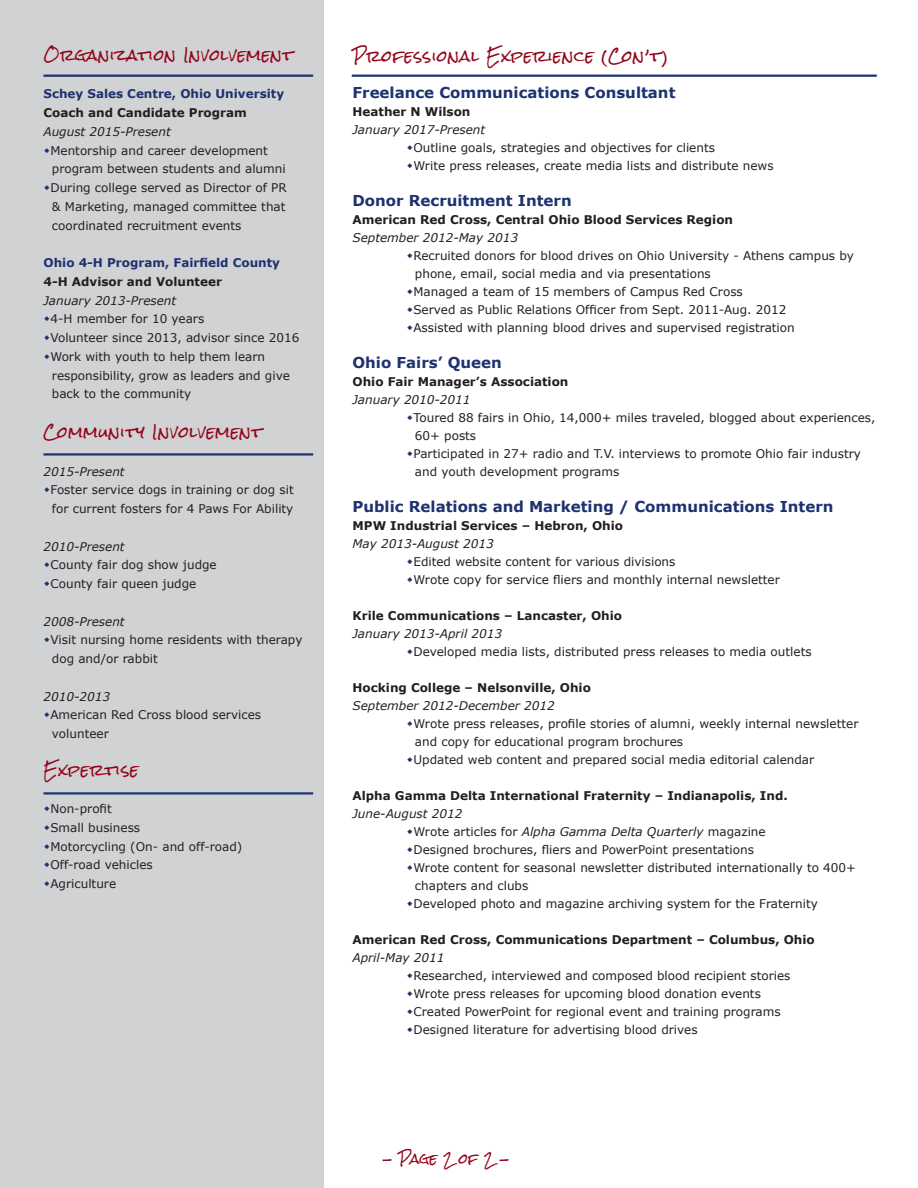
<style>
.page{position:relative;width:918px;height:1188px;background:#fff}
.page>*{position:absolute;margin:0;border:0;box-sizing:border-box;transform-origin:0 0}
.t1{font:700 15px "Verdana";color:#1d326f}
.t2{font:15px "Rock Salt";letter-spacing:.04em;color:#930419}
.t3{font:13.5px "Rock Salt";color:#930419}
.t4{font:12px "Verdana";color:#231f20}
.t5{font:700 12px "Verdana";color:#231f20}
.t6{font:italic 12px "Verdana";color:#231f20}
.t7{font:700 12px "Verdana";color:#1d326f}
.s1{font-style:italic}
</style>
<div class="page">
<div style="left:0;top:0;width:324px;height:1188px;background:#d1d2d4"></div>
<hr style="left:44px;top:75px;width:269px;height:2px;background:#1d326f">
<hr style="left:44px;top:453px;width:269px;height:3px;background:#1d326f">
<hr style="left:44px;top:792px;width:269px;height:3px;background:#1d326f">
<hr style="left:352px;top:75px;width:525px;height:2px;background:#1d326f">
<p class="t2" style="left:44px;top:47px;width:251px">Organization Involvement</p>
<p class="t7" style="left:44px;top:86px;width:242px">Schey Sales Centre, Ohio University</p>
<p class="t5" style="left:44px;top:104px;width:205px">Coach and Candidate Program</p>
<p class="t6" style="left:44px;top:123px;width:129px">August 2015-Present</p>
<p class="t4" style="left:50px;top:142px;width:219px">Mentorship and career development</p>
<p class="t4" style="left:52px;top:161px;width:235px">program between students and alumni</p>
<p class="t4" style="left:50px;top:180px;width:238px">During college served as Director of PR</p>
<p class="t4" style="left:52px;top:198px;width:235px">&amp; Marketing, managed committee that</p>
<p class="t4" style="left:52px;top:217px;width:191px">coordinated recruitment events</p>
<p class="t7" style="left:44px;top:254px;width:238px">Ohio 4-H Program, Fairfield County</p>
<p class="t5" style="left:44px;top:273px;width:180px">4-H Advisor and Volunteer</p>
<p class="t6" style="left:44px;top:292px;width:134px">January 2013-Present</p>
<p class="t4" style="left:50px;top:311px;width:155px">4-H member for 10 years</p>
<p class="t4" style="left:50px;top:330px;width:250px">Volunteer since 2013, advisor since 2016</p>
<p class="t4" style="left:50px;top:348px;width:216px">Work with youth to help them learn</p>
<p class="t4" style="left:52px;top:367px;width:239px">responsibility, grow as leaders and give</p>
<p class="t4" style="left:52px;top:386px;width:141px">back to the community</p>
<p class="t2" style="left:44px;top:424px;width:220px">Community Involvement</p>
<p class="t6" style="left:44px;top:463px;width:83px">2015-Present</p>
<p class="t4" style="left:50px;top:482px;width:245px">Foster service dogs in training or dog sit</p>
<p class="t4" style="left:52px;top:501px;width:243px">for current fosters for 4 Paws For Ability</p>
<p class="t6" style="left:44px;top:538px;width:83px">2010-Present</p>
<p class="t4" style="left:50px;top:557px;width:168px">County fair dog show judge</p>
<p class="t4" style="left:50px;top:576px;width:147px">County fair queen judge</p>
<p class="t6" style="left:44px;top:613px;width:83px">2008-Present</p>
<p class="t4" style="left:50px;top:632px;width:254px">Visit nursing home residents with therapy</p>
<p class="t4" style="left:52px;top:651px;width:107px">dog and/or rabbit</p>
<p class="t6" style="left:44px;top:688px;width:68px">2010-2013</p>
<p class="t4" style="left:50px;top:707px;width:212px">American Red Cross blood services</p>
<p class="t4" style="left:52px;top:726px;width:58px">volunteer</p>
<p class="t2" style="left:44px;top:762px;width:97px">Expertise</p>
<p class="t4" style="left:50px;top:801px;width:63px">Non-profit</p>
<p class="t4" style="left:50px;top:819px;width:91px">Small business</p>
<p class="t4" style="left:50px;top:838px;width:193px">Motorcycling (On- and off-road)</p>
<p class="t4" style="left:50px;top:857px;width:104px">Off-road vehicles</p>
<p class="t4" style="left:50px;top:876px;width:67px">Agriculture</p>
<p class="t2" style="left:352px;top:48px;width:317px">Professional Experience (Con’t)</p>
<p class="t1" style="left:352px;top:81px;width:325px">Freelance Communications Consultant</p>
<p class="t5" style="left:352px;top:103px;width:119px">Heather N Wilson</p>
<p class="t6" style="left:352px;top:121px;width:134px">January 2017-Present</p>
<p class="t4" style="left:413px;top:139px;width:303px">Outline goals, strategies and objectives for clients</p>
<p class="t4" style="left:413px;top:157px;width:362px">Write press releases, create media lists and distribute news</p>
<p class="t1" style="left:352px;top:189px;width:221px">Donor Recruitment Intern</p>
<p class="t5" style="left:352px;top:211px;width:382px">American Red Cross, Central Ohio Blood Services Region</p>
<p class="t6" style="left:352px;top:229px;width:167px">September 2012-May 2013</p>
<p class="t4" style="left:413px;top:247px;width:442px">Recruited donors for blood drives on Ohio University - Athens campus by</p>
<p class="t4" style="left:415px;top:265px;width:297px">phone, email, social media and via presentations</p>
<p class="t4" style="left:413px;top:283px;width:331px">Managed a team of 15 members of Campus Red Cross</p>
<p class="t4" style="left:413px;top:301px;width:374px">Served as Public Relations Officer from Sept. 2011-Aug. 2012</p>
<p class="t4" style="left:413px;top:319px;width:383px">Assisted with planning blood drives and supervised registration</p>
<p class="t1" style="left:352px;top:351px;width:151px">Ohio Fairs’ Queen</p>
<p class="t5" style="left:352px;top:373px;width:217px">Ohio Fair Manager’s Association</p>
<p class="t6" style="left:352px;top:391px;width:120px">January 2010-2011</p>
<p class="t4" style="left:413px;top:409px;width:464px">Toured 88 fairs in Ohio, 14,000+ miles traveled, blogged about experiences,</p>
<p class="t4" style="left:415px;top:427px;width:63px">60+ posts</p>
<p class="t4" style="left:413px;top:445px;width:449px">Participated in 27+ radio and T.V. interviews to promote Ohio fair industry</p>
<p class="t4" style="left:415px;top:463px;width:206px">and youth development programs</p>
<p class="t1" style="left:352px;top:495px;width:482px">Public Relations and Marketing / Communications Intern</p>
<p class="t5" style="left:352px;top:517px;width:272px">MPW Industrial Services – Hebron, Ohio</p>
<p class="t6" style="left:352px;top:535px;width:143px">May 2013-August 2013</p>
<p class="t4" style="left:413px;top:553px;width:264px">Edited website content for various divisions</p>
<p class="t4" style="left:413px;top:571px;width:368px">Wrote copy for service fliers and monthly internal newsletter</p>
<p class="t5" style="left:352px;top:607px;width:271px">Krile Communications – Lancaster, Ohio</p>
<p class="t6" style="left:352px;top:625px;width:151px">January 2013-April 2013</p>
<p class="t4" style="left:413px;top:643px;width:400px">Developed media lists, distributed press releases to media outlets</p>
<p class="t5" style="left:352px;top:679px;width:240px">Hocking College – Nelsonville, Ohio</p>
<p class="t6" style="left:352px;top:697px;width:204px">September 2012-December 2012</p>
<p class="t4" style="left:413px;top:715px;width:447px">Wrote press releases, profile stories of alumni, weekly internal newsletter</p>
<p class="t4" style="left:415px;top:733px;width:270px">and copy for educational program brochures</p>
<p class="t4" style="left:413px;top:751px;width:402px">Updated web content and prepared social media editorial calendar</p>
<p class="t5" style="left:352px;top:787px;width:437px">Alpha Gamma Delta International Fraternity – Indianapolis, Ind.</p>
<p class="t6" style="left:352px;top:805px;width:111px">June-August 2012</p>
<p class="t4" style="left:413px;top:823px;width:354px">Wrote articles for <span class="s1">Alpha Gamma Delta Quarterly</span> magazine</p>
<p class="t4" style="left:413px;top:841px;width:342px">Designed brochures, fliers and PowerPoint presentations</p>
<p class="t4" style="left:413px;top:859px;width:444px">Wrote content for seasonal newsletter distributed internationally to 400+</p>
<p class="t4" style="left:415px;top:877px;width:115px">chapters and clubs</p>
<p class="t4" style="left:413px;top:895px;width:406px">Developed photo and magazine archiving system for the Fraternity</p>
<p class="t5" style="left:352px;top:931px;width:464px">American Red Cross, Communications Department – Columbus, Ohio</p>
<p class="t6" style="left:352px;top:949px;width:93px">April-May 2011</p>
<p class="t4" style="left:413px;top:967px;width:379px">Researched, interviewed and composed blood recipient stories</p>
<p class="t4" style="left:413px;top:985px;width:349px">Wrote press releases for upcoming blood donation events</p>
<p class="t4" style="left:413px;top:1003px;width:369px">Created PowerPoint for regional event and training programs</p>
<p class="t4" style="left:413px;top:1021px;width:286px">Designed literature for advertising blood drives</p>
<p class="t3" style="left:383px;top:1152px;width:129px">- Page 2 of 2 -</p>
</div>
